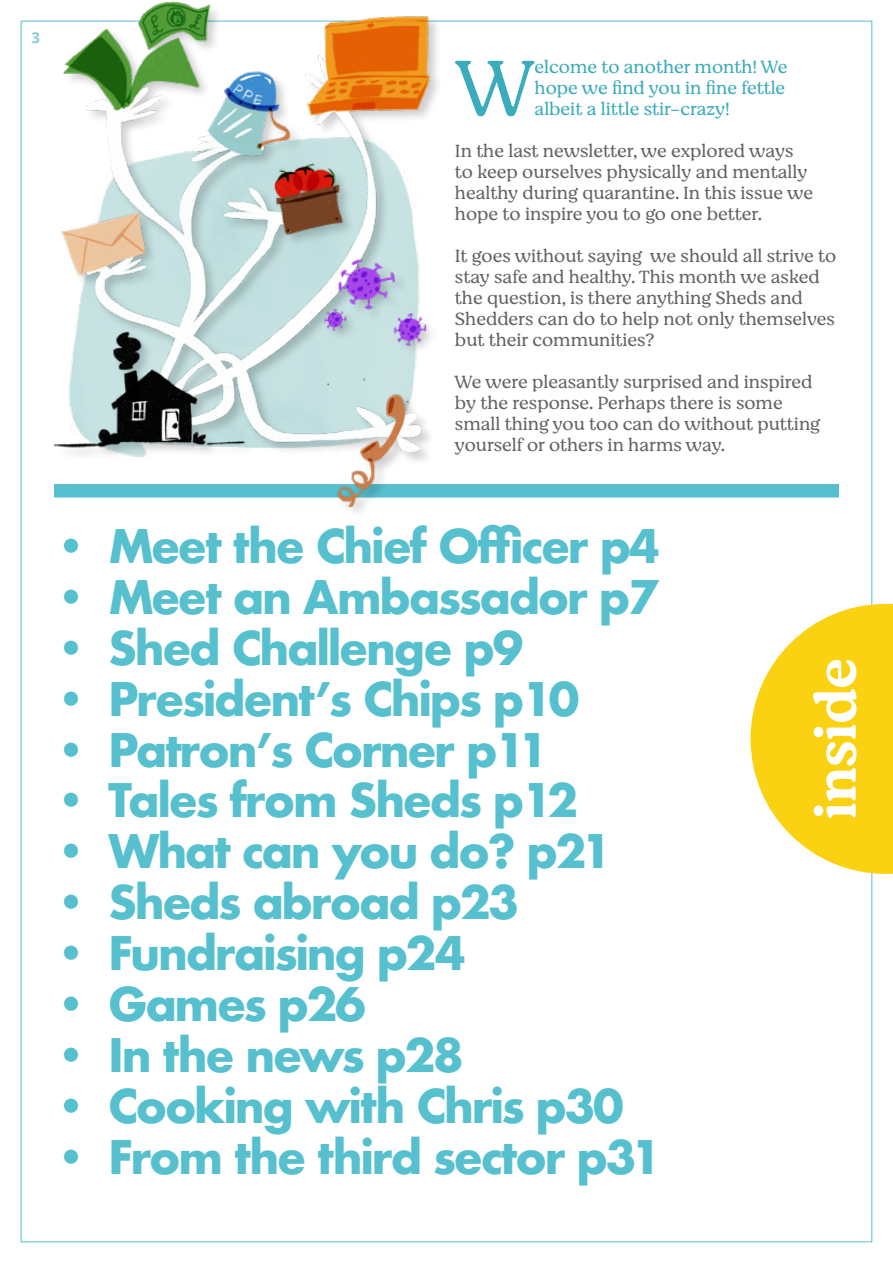
<style>
.page{position:relative;width:893px;height:1263px;background:#fff}
.page>*{position:absolute;margin:0;border:0;box-sizing:border-box;transform-origin:0 0}
.t1{font:300 79.65px "Moranga";color:#3aacbb}
.t2{font:500 57px "Moranga";letter-spacing:-.01em;color:#fff}
.t3{font:700 45px "Futura";letter-spacing:-.05em;color:#56c0ce}
.t4{font:300 18px/21px "Moranga";color:#646363}
.t5{font:300 18px/21px "Moranga";color:#3aacbb}
.t6{font:700 15px "Open Sans";color:#86cdd8}
</style>
<div class="page">
<div style="left:54px;top:484px;width:785px;height:13px;background:#56c0ce"></div>
<div style="left:53px;top:0;width:390px;height:520px;background:#fff"></div>
<img style="left:54px;top:1px;width:384px;height:506px">
<svg style="left:750px;top:604px;width:143px;height:270px"></svg>
<p class="t6" style="left:31px;top:27px;width:10px">3</p>
<h1 class="t1" style="left:456px;top:35px;width:80px">W</h1>
<p class="t5" style="left:535px;top:56px;width:254px">elcome to another month! We hope we find you in fine fettle albeit a little stir-crazy!</p>
<p class="t4" style="left:455px;top:140px;width:360px">In the last newsletter, we explored ways to keep ourselves physically and mentally healthy during quarantine. In this issue we hope to inspire you to go one better.</p>
<p class="t4" style="left:455px;top:245px;width:383px">It goes without saying we should all strive to stay safe and healthy. This month we asked the question, is there anything Sheds and Shedders can do to help not only themselves but their communities?</p>
<p class="t4" style="left:455px;top:371px;width:367px">We were pleasantly surprised and inspired by the response. Perhaps there is some small thing you too can do without putting yourself or others in harms way.</p>
<h3 class="t3" style="left:54px;top:513px;width:607px">• Meet the Chief Officer p4</h3>
<h3 class="t3" style="left:54px;top:564px;width:606px">• Meet an Ambassador p7</h3>
<h3 class="t3" style="left:54px;top:615px;width:471px">• Shed Challenge p9</h3>
<h3 class="t3" style="left:54px;top:666px;width:527px">• President’s Chips p10</h3>
<h3 class="t3" style="left:54px;top:717px;width:496px">• Patron’s Corner p11</h3>
<h3 class="t3" style="left:54px;top:768px;width:525px">• Tales from Sheds p12</h3>
<h3 class="t3" style="left:54px;top:819px;width:560px">• What can you do? p21</h3>
<h3 class="t3" style="left:54px;top:870px;width:466px">• Sheds abroad p23</h3>
<h3 class="t3" style="left:54px;top:921px;width:413px">• Fundraising p24</h3>
<h3 class="t3" style="left:54px;top:972px;width:313px">• Games p26</h3>
<h3 class="t3" style="left:54px;top:1023px;width:411px">• In the news p28</h3>
<h3 class="t3" style="left:54px;top:1074px;width:571px">• Cooking with Chris p30</h3>
<h3 class="t3" style="left:54px;top:1125px;width:609px">• From the third sector p31</h3>
<h2 class="t2" style="left:797px;top:819px;width:163px;rotate:-90deg">inside</h2>
</div>
